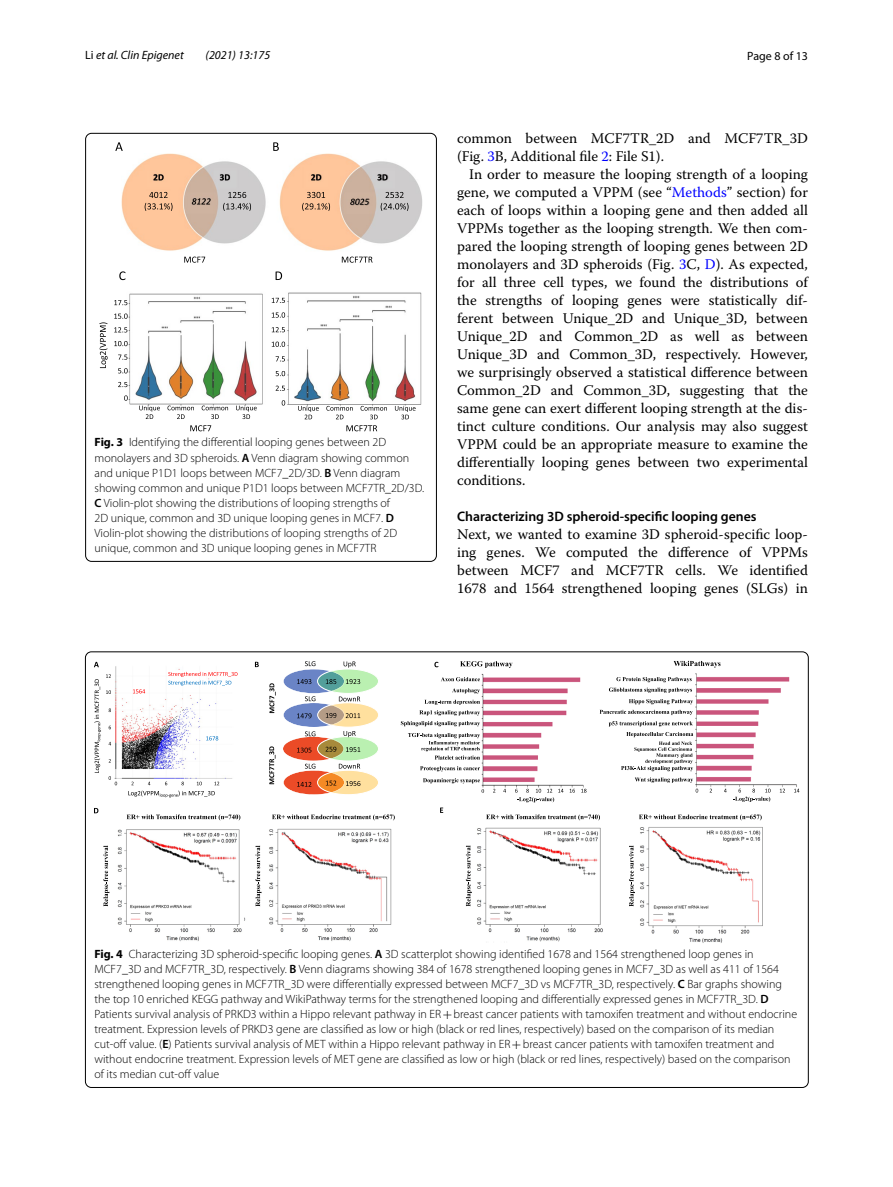
<style>
.page{position:relative;width:893px;height:1187px;background:#fff}
.page>*{position:absolute;margin:0;border:0;box-sizing:border-box;transform-origin:0 0}
.t1{font:14.7px/18px "Warnock Pro";color:#000;text-align:justify}
.t2{font:600 13.8px "Myriad Pro";color:#000}
.t3{font:300 12px/15px "Myriad Pro";color:#000}
.t4{font:italic 12px "Myriad Pro";color:#000}
.t5{font:12px "Myriad Pro";color:#000}
.s1{font-style:normal}
.s2{font-weight:700}
.s3{font-weight:600}
.s4{color:#00f}
.s5{font-family:"MTSY";font-weight:400}
</style>
<div class="page">
<img style="left:122px;top:154px;width:301px;height:253px">
<svg style="left:119px;top:271px;width:6px;height:9px"></svg>
<svg style="left:139px;top:405px;width:21px;height:14px"></svg>
<svg style="left:167px;top:405px;width:27px;height:14px"></svg>
<svg style="left:202px;top:405px;width:26px;height:14px"></svg>
<svg style="left:236px;top:405px;width:21px;height:14px"></svg>
<svg style="left:190px;top:425px;width:21px;height:6px"></svg>
<svg style="left:124px;top:395px;width:4px;height:5px"></svg>
<svg style="left:118px;top:382px;width:9px;height:5px"></svg>
<svg style="left:118px;top:368px;width:10px;height:5px"></svg>
<svg style="left:118px;top:354px;width:9px;height:6px"></svg>
<svg style="left:114px;top:341px;width:14px;height:5px"></svg>
<svg style="left:114px;top:327px;width:13px;height:5px"></svg>
<svg style="left:114px;top:313px;width:14px;height:6px"></svg>
<svg style="left:114px;top:300px;width:13px;height:5px"></svg>
<svg style="left:276px;top:271px;width:6px;height:9px"></svg>
<svg style="left:298px;top:406px;width:21px;height:13px"></svg>
<svg style="left:326px;top:406px;width:27px;height:13px"></svg>
<svg style="left:361px;top:406px;width:26px;height:13px"></svg>
<svg style="left:395px;top:406px;width:21px;height:13px"></svg>
<svg style="left:346px;top:425px;width:31px;height:6px"></svg>
<svg style="left:282px;top:400px;width:3px;height:5px"></svg>
<svg style="left:276px;top:385px;width:9px;height:6px"></svg>
<svg style="left:276px;top:371px;width:9px;height:5px"></svg>
<svg style="left:276px;top:356px;width:9px;height:5px"></svg>
<svg style="left:272px;top:341px;width:13px;height:6px"></svg>
<svg style="left:272px;top:327px;width:13px;height:5px"></svg>
<svg style="left:272px;top:312px;width:13px;height:5px"></svg>
<svg style="left:272px;top:298px;width:13px;height:5px"></svg>
<svg style="left:115px;top:142px;width:8px;height:9px"></svg>
<svg style="left:154px;top:174px;width:10px;height:6px"></svg>
<svg style="left:220px;top:174px;width:10px;height:6px"></svg>
<svg style="left:223px;top:192px;width:28px;height:19px"></svg>
<svg style="left:192px;top:198px;width:19px;height:6px"></svg>
<svg style="left:145px;top:192px;width:28px;height:19px"></svg>
<svg style="left:184px;top:256px;width:21px;height:7px"></svg>
<svg style="left:273px;top:142px;width:6px;height:9px"></svg>
<svg style="left:311px;top:174px;width:10px;height:6px"></svg>
<svg style="left:377px;top:174px;width:10px;height:6px"></svg>
<svg style="left:381px;top:192px;width:28px;height:19px"></svg>
<svg style="left:350px;top:199px;width:19px;height:6px"></svg>
<svg style="left:302px;top:192px;width:28px;height:19px"></svg>
<svg style="left:342px;top:256px;width:31px;height:7px"></svg>
<svg style="left:99px;top:322px;width:9px;height:46px"></svg>
<div style="left:85px;top:133px;width:352px;height:428px;border:1px solid #000;border-radius:6px"></div>
<img style="left:103px;top:662px;width:697px;height:281px">
<svg style="left:206px;top:736px;width:12px;height:4px"></svg>
<svg style="left:133px;top:689px;width:12px;height:4px"></svg>
<svg style="left:168px;top:671px;width:70px;height:14px"></svg>
<svg style="left:127px;top:814px;width:113px;height:6px"></svg>
<svg style="left:103px;top:845px;width:6px;height:61px"></svg>
<svg style="left:272px;top:814px;width:123px;height:6px"></svg>
<svg style="left:94px;top:808px;width:4px;height:5px"></svg>
<svg style="left:440px;top:807px;width:3px;height:5px"></svg>
<svg style="left:434px;top:661px;width:4px;height:6px"></svg>
<svg style="left:94px;top:661px;width:5px;height:6px"></svg>
<svg style="left:674px;top:660px;width:46px;height:7px"></svg>
<svg style="left:255px;top:845px;width:6px;height:61px"></svg>
<svg style="left:629px;top:845px;width:6px;height:61px"></svg>
<svg style="left:486px;top:814px;width:114px;height:6px"></svg>
<svg style="left:639px;top:814px;width:123px;height:6px"></svg>
<svg style="left:466px;top:845px;width:6px;height:61px"></svg>
<svg style="left:460px;top:661px;width:53px;height:7px"></svg>
<svg style="left:255px;top:661px;width:4px;height:6px"></svg>
<svg style="left:269px;top:683px;width:7px;height:30px"></svg>
<svg style="left:269px;top:746px;width:6px;height:38px"></svg>
<svg style="left:283px;top:661px;width:96px;height:133px"></svg>
<svg style="left:94px;top:674px;width:23px;height:111px"></svg>
<svg style="left:128px;top:781px;width:91px;height:16px"></svg>
<svg style="left:441px;top:677px;width:39px;height:4px"></svg>
<svg style="left:452px;top:688px;width:28px;height:5px"></svg>
<svg style="left:419px;top:699px;width:61px;height:16px"></svg>
<svg style="left:401px;top:721px;width:79px;height:5px"></svg>
<svg style="left:408px;top:733px;width:72px;height:26px"></svg>
<svg style="left:420px;top:766px;width:60px;height:5px"></svg>
<svg style="left:423px;top:778px;width:57px;height:5px"></svg>
<svg style="left:503px;top:788px;width:3px;height:4px"></svg>
<svg style="left:570px;top:788px;width:5px;height:4px"></svg>
<svg style="left:581px;top:788px;width:5px;height:4px"></svg>
<svg style="left:515px;top:788px;width:49px;height:14px"></svg>
<svg style="left:724px;top:788px;width:3px;height:4px"></svg>
<svg style="left:780px;top:788px;width:5px;height:4px"></svg>
<svg style="left:794px;top:788px;width:5px;height:4px"></svg>
<svg style="left:733px;top:788px;width:38px;height:14px"></svg>
<svg style="left:600px;top:699px;width:93px;height:16px"></svg>
<svg style="left:609px;top:721px;width:84px;height:5px"></svg>
<svg style="left:635px;top:777px;width:58px;height:5px"></svg>
<svg style="left:621px;top:732px;width:72px;height:39px"></svg>
<svg style="left:609px;top:677px;width:83px;height:16px"></svg>
<p class="t4" style="left:85px;top:48px;width:100px"><span class="s1">Li</span> et al. Clin Epigenet</p>
<p class="t4" style="left:206px;top:48px;width:66px">(2021) 13:175</p>
<p class="t5" style="left:747px;top:48px;width:62px">Page 8 of 13</p>
<p class="t3" style="left:95px;top:435px;width:331px"><span class="s2">Fig. 3</span> Identifying the differential looping genes between 2D monolayers and 3D spheroids. <span class="s3">A</span> Venn diagram showing common and unique P1D1 loops between MCF7_2D/3D. <span class="s3">B</span> Venn diagram showing common and unique P1D1 loops between MCF7TR_2D/3D.<br><span class="s3">C</span> Violin-plot showing the distributions of looping strengths of<br>2D unique, common and 3D unique looping genes in MCF7. <span class="s3">D </span>Violin-plot showing the distributions of looping strengths of 2D unique, common and 3D unique looping genes in MCF7TR</p>
<p class="t1" style="left:457px;top:128px;width:352px">common between MCF7TR_2D and MCF7TR_3D (Fig. <span class="s4">3</span>B, Additional file <span class="s4">2</span>: File S1).</p>
<p class="t1" style="left:457px;top:164px;width:352px;text-indent:12px">In order to measure the looping strength of a looping gene, we computed a VPPM (see “<span class="s4">Methods</span>” section) for each of loops within a looping gene and then added all VPPMs together as the looping strength. We then com&shy;pared the looping strength of looping genes between 2D monolayers and 3D spheroids (Fig. <span class="s4">3</span>C, <span class="s4">D</span>). As expected, for all three cell types, we found the distributions of the strengths of looping genes were statistically dif&shy;ferent between Unique_2D and Unique_3D, between Unique_2D and Common_2D as well as between Unique_3D and Common_3D, respectively. However, we surprisingly observed a statistical difference between Common_2D and Common_3D, suggesting that the same gene can exert different looping strength at the dis&shy;tinct culture conditions. Our analysis may also suggest VPPM could be an appropriate measure to examine the differentially looping genes between two experimental conditions.</p>
<p class="t2" style="left:457px;top:507px;width:301px">Characterizing 3D spheroid‑specific looping genes</p>
<p class="t1" style="left:457px;top:524px;width:352px">Next, we wanted to examine 3D spheroid-specific loop&shy;ing genes. We computed the difference of VPPMs between MCF7 and MCF7TR cells. We identified 1678 and 1564 strengthened looping genes (SLGs) in</p>
<p class="t3" style="left:94px;top:946px;width:704px"><span class="s2">Fig. 4</span> Characterizing 3D spheroid-specific looping genes. <span class="s3">A</span> 3D scatterplot showing identified 1678 and 1564 strengthened loop genes in MCF7_3D and MCF7TR_3D, respectively. <span class="s3">B</span> Venn diagrams showing 384 of 1678 strengthened looping genes in MCF7_3D as well as 411 of 1564 strengthened looping genes in MCF7TR_3D were differentially expressed between MCF7_3D vs MCF7TR_3D, respectively. <span class="s3">C</span> Bar graphs showing the top 10 enriched KEGG pathway and WikiPathway terms for the strengthened looping and differentially expressed genes in MCF7TR_3D. <span class="s3">D </span>Patients survival analysis of PRKD3 within a Hippo relevant pathway in ER<span class="s5">+</span>breast cancer patients with tamoxifen treatment and without endocrine treatment. Expression levels of PRKD3 gene are classified as low or high (black or red lines, respectively) based on the comparison of its median cut-off value. (<span class="s3">E</span>) Patients survival analysis of MET within a Hippo relevant pathway in ER<span class="s5">+</span>breast cancer patients with tamoxifen treatment and without endocrine treatment. Expression levels of MET gene are classified as low or high (black or red lines, respectively) based on the comparison of its median cut-off value</p>
</div>
